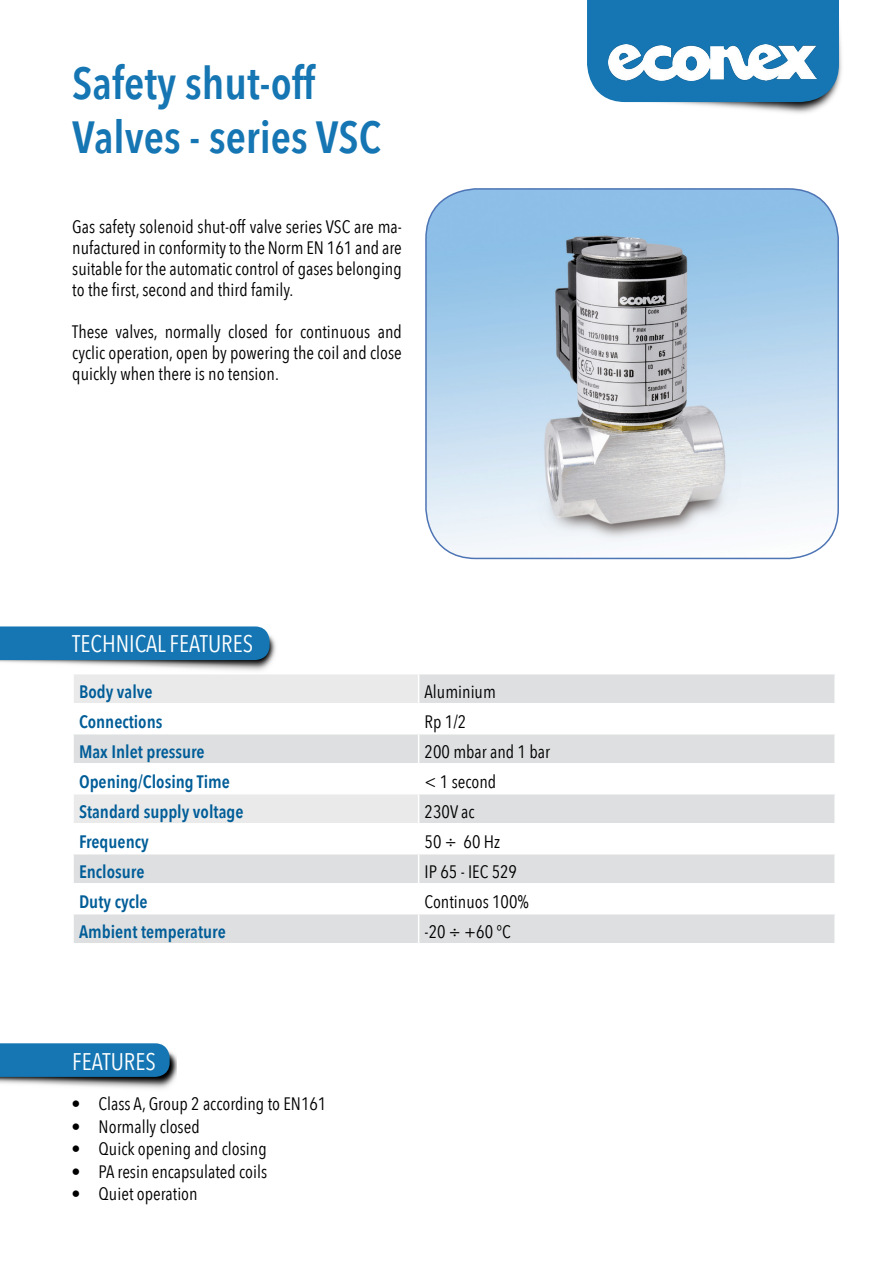
<style>
.page{position:relative;width:893px;height:1263px;background:#fff}
.page>*{position:absolute;margin:0;border:0;box-sizing:border-box;transform-origin:0 0}
.t1{font:600 45px/54px "Avenir Next Condensed";color:#1576b3}
.t2{font:24px "Avenir Next Condensed";color:#fff}
.t3{font:18px/21px "Avenir Next Condensed";color:#000;text-align:justify}
.t4{font:600 18px "Avenir Next Condensed";color:#005d98}
</style>
<div class="page">
<img style="left:625px;top:26px;width:217px;height:88px">
<img style="left:426px;top:189px;width:412px;height:369px">
<div style="left:425px;top:188px;width:414px;height:371px;border:2px solid #4d74b4;border-radius:50px"></div>
<img style="left:0;top:636px;width:276px;height:35px">
<div style="left:0;top:626px;width:270px;height:34px;background:#1576b3"></div>
<img style="left:0;top:1052px;width:176px;height:37px">
<svg style="left:0;top:1043px;width:170px;height:34px;background:#1877b2"></svg>
<div style="left:587px;top:0;width:252px;height:102px;background:#1576b3"></div>
<svg style="left:73px;top:674px;width:762px;height:269px"></svg>
<hr style="left:834px;top:914px;width:2px;height:29px;background:#fff">
<img style="left:608px;top:45px;width:208px;height:35px">
<h1 class="t1" style="left:72px;top:55px;width:310px">Safety shut-off<br>Valves - series VSC</h1>
<p class="t3" style="left:72px;top:216px;width:331px">Gas safety solenoid shut-off valve series VSC are ma&shy;nufactured in conformity to the Norm EN 161 and are suitable for the automatic control of gases belonging to the first, second and third family.</p>
<p class="t3" style="left:72px;top:321px;width:331px">These valves, normally closed for continuous and cyclic operation, open by powering the coil and close quickly when there is no tension.</p>
<h2 class="t2" style="left:72px;top:623px;width:182px">TECHNICAL FEATURES</h2>
<p class="t4" style="left:79px;top:676px;width:75px">Body valve</p>
<p class="t3" style="left:425px;top:680px;width:73px">Aluminium</p>
<p class="t4" style="left:79px;top:706px;width:85px">Connections</p>
<p class="t3" style="left:425px;top:710px;width:43px">Rp 1/2</p>
<p class="t4" style="left:79px;top:736px;width:127px">Max Inlet pressure</p>
<p class="t3" style="left:425px;top:740px;width:127px">200 mbar and 1 bar</p>
<p class="t4" style="left:79px;top:766px;width:152px">Opening/Closing Time</p>
<p class="t3" style="left:425px;top:770px;width:73px">&lt; 1 second</p>
<p class="t4" style="left:79px;top:796px;width:166px">Standard supply voltage</p>
<p class="t3" style="left:425px;top:800px;width:51px">230V ac</p>
<p class="t4" style="left:79px;top:826px;width:71px">Frequency</p>
<p class="t3" style="left:425px;top:830px;width:77px">50 ÷ 60 Hz</p>
<p class="t4" style="left:79px;top:856px;width:67px">Enclosure</p>
<p class="t3" style="left:425px;top:860px;width:94px">IP 65 - IEC 529</p>
<p class="t4" style="left:79px;top:886px;width:70px">Duty cycle</p>
<p class="t3" style="left:425px;top:890px;width:106px">Continuos 100%</p>
<p class="t4" style="left:79px;top:916px;width:148px">Ambient temperature</p>
<p class="t3" style="left:425px;top:920px;width:88px">-20 ÷ +60 °C</p>
<h2 class="t2" style="left:72px;top:1040px;width:85px">FEATURES</h2>
<p class="t3" style="left:72px;top:1092px;width:256px">• Class A, Group 2 according to EN161</p>
<p class="t3" style="left:72px;top:1115px;width:130px">• Normally closed</p>
<p class="t3" style="left:72px;top:1137px;width:197px">• Quick opening and closing</p>
<p class="t3" style="left:72px;top:1160px;width:197px">• PA resin encapsulated coils</p>
<p class="t3" style="left:72px;top:1182px;width:128px">• Quiet operation</p>
</div>
